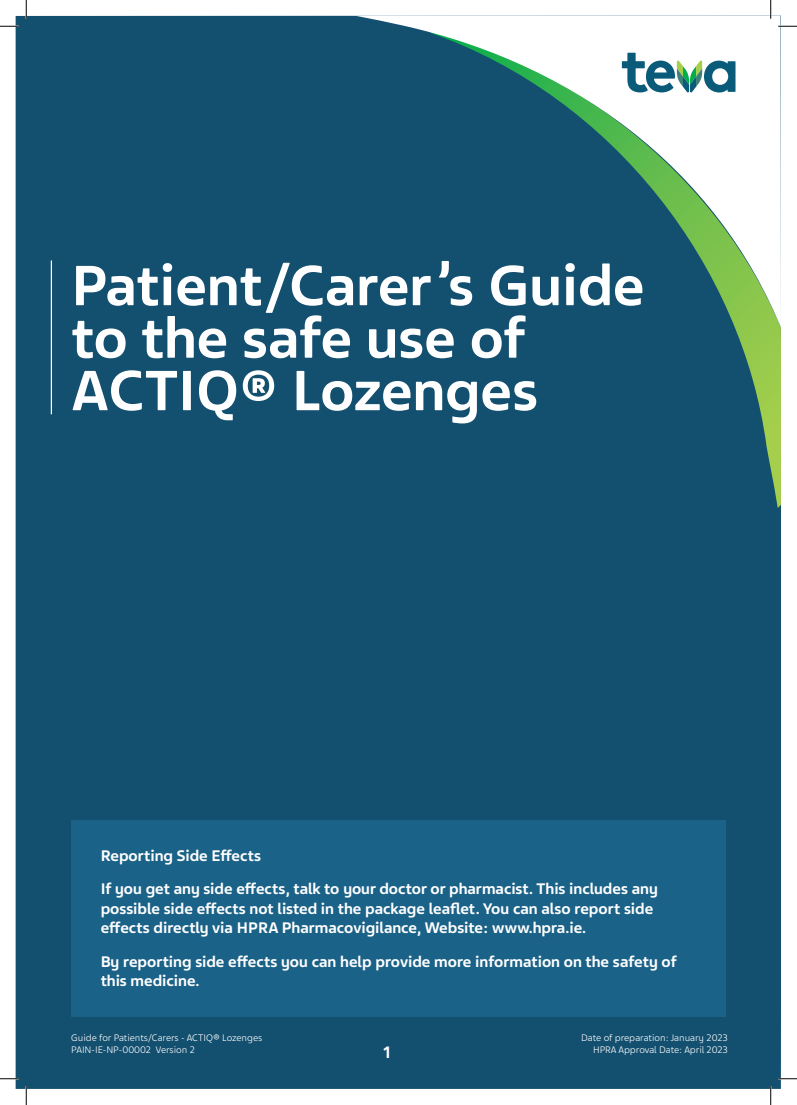
<style>
.page{position:relative;width:797px;height:1105px;background:#fff}
.page>*{position:absolute;margin:0;border:0;box-sizing:border-box;transform-origin:0 0}
.t1{font:700 60px/52.5px "Teva Sans";color:#fff}
.t2{font:700 17.5px "Teva Sans";color:#fff}
.t3{font:700 16.25px/19.5px "Teva Sans";color:#fff}
.t4{font:300 10px "Teva Sans";color:#fff}
</style>
<div class="page">
<div style="left:16px;top:16px;width:765px;height:1073px;background:#134f6f"></div>
<div style="left:430px;top:492px;width:351px;height:16px;background:#134f6f"></div>
<svg style="left:352px;top:16px;width:429px;height:476px;fill:#134f6f"></svg>
<svg style="left:622px;top:53px;width:113px;height:40px"></svg>
<hr style="left:51px;top:260px;width:1px;height:154px;background:#fff">
<div style="left:71px;top:820px;width:654px;height:197px;background:#1b6288"></div>
<svg style="left:0;top:25px;width:19px;height:2px"></svg>
<svg style="left:778px;top:25px;width:19px;height:2px"></svg>
<svg style="left:0;top:1078px;width:19px;height:1px"></svg>
<svg style="left:778px;top:1078px;width:19px;height:1px"></svg>
<svg style="left:25px;top:0;width:2px;height:19px"></svg>
<svg style="left:25px;top:1086px;width:2px;height:19px"></svg>
<svg style="left:770px;top:0;width:1px;height:19px"></svg>
<svg style="left:770px;top:1086px;width:1px;height:19px"></svg>
<h1 class="t1" style="left:71px;top:260px;width:574px">Patient/Carer’s Guide to the safe use of<br>ACTIQ® Lozenges</h1>
<p class="t3" style="left:101px;top:838px;width:558px;line-height:33.6px">Reporting Side Effects<br>If you get any side effects, talk to your doctor or pharmacist. This includes any</p>
<p class="t3" style="left:101px;top:899px;width:554px">possible side effects not listed in the package leaflet. You can also report side effects directly via HPRA Pharmacovigilance, Website: www.hpra.ie.</p>
<p class="t3" style="left:101px;top:952px;width:577px">By reporting side effects you can help provide more information on the safety of this medicine.</p>
<p class="t4" style="left:71px;top:1032px;width:192px">Guide for Patients/Carers - ACTIQ® Lozenges</p>
<p class="t4" style="left:581px;top:1032px;width:148px">Date of preparation: January 2023</p>
<p class="t4" style="left:71px;top:1044px;width:125px">PAIN-IE-NP-00002 Version 2</p>
<p class="t4" style="left:593px;top:1044px;width:136px">HPRA Approval Date: April 2023</p>
<p class="t2" style="left:382px;top:1041px;width:10px">1</p>
</div>
